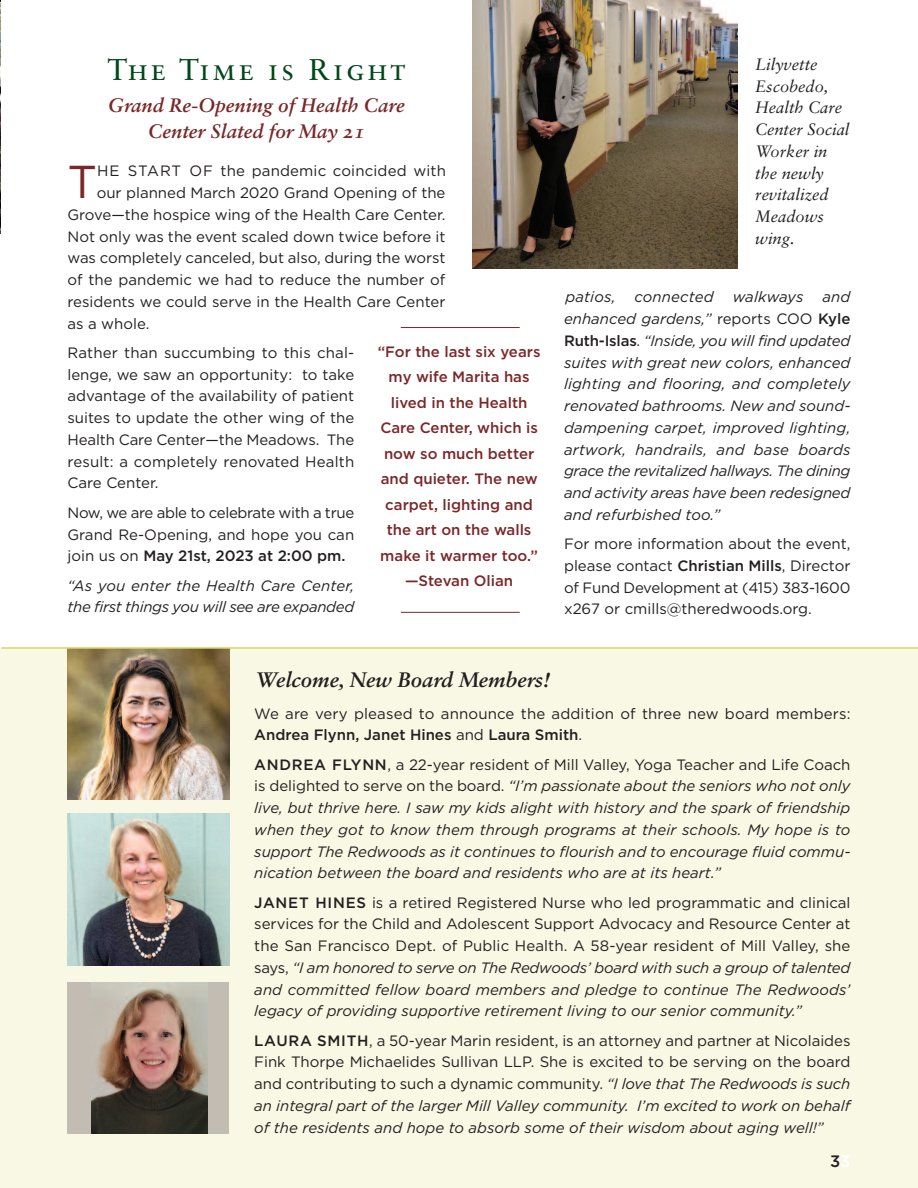
<style>
.page{position:relative;width:918px;height:1188px;background:#fff}
.page>*{position:absolute;margin:0;border:0;box-sizing:border-box;transform-origin:0 0}
.t1{font:46.05px "Gotham";color:#7b2729}
.t2{font:30px "Sabon Roman SC";letter-spacing:.1em;color:#004719}
.t3{font:21px "Sabon Bold Italic Os F";color:#231f20}
.t4{font:19.5px/26px "Sabon Bold Italic Os F";color:#7b2729;text-align:center}
.t5{font:italic 16.5px/21.8px "Sabon";color:#231f20}
.t6{font:500 16.5px "Gotham";color:#231f20}
.t7{font:15px/21.8px "Gotham";color:#231f20;text-align:justify}
.t8{font:italic 15px/21.8px "Gotham";color:#231f20;text-align:justify}
.t9{font:500 15px/25.5px "Gotham";color:#7b2729;text-align:center}
.t10{font:italic 15px/21.8px "Gotham";letter-spacing:-.02em;color:#231f20}
.s1{font-weight:500}
.s2{font-style:normal}
.s3{font-weight:500;font-style:normal}
.s4{font-style:italic}
.s5{color:#fff}
</style>
<div class="page">
<div style="left:0;top:648px;width:918px;height:540px;background:#f8f8e5"></div>
<img style="left:68px;top:649px;width:162px;height:151px">
<img style="left:68px;top:814px;width:162px;height:151px">
<div style="left:68px;top:982px;width:162px;height:152px;background:#c3bcb2"></div>
<img style="left:92px;top:982px;width:116px;height:152px">
<img style="left:0;top:0;width:1px;height:234px">
<hr style="left:1px;top:647px;width:917px;height:2px;background:#d7d75b">
<hr style="left:401px;top:327px;width:119px;height:1px;background:#7b2729">
<hr style="left:401px;top:612px;width:119px;height:1px;background:#7b2729">
<img style="left:472px;top:0;width:266px;height:269px">
<h2 class="t2" style="left:107px;top:57px;width:300px">The Time is Right</h2>
<h3 class="t4" style="left:108px;top:94px;width:298px">Grand Re-Opening of Health Care<br>Center Slated for May 21</h3>
<h1 class="t1" style="left:68px;top:155px;width:31px">T</h1>
<p class="t7" style="left:97px;top:160px;width:350px">HE START OF the pandemic coincided with</p>
<p class="t7" style="left:97px;top:182px;width:350px">our planned March 2020 Grand Opening of the</p>
<p class="t7" style="left:67px;top:204px;width:380px">Grove—the hospice wing of the Health Care Center.</p>
<p class="t7" style="left:67px;top:226px;width:380px">Not only was the event scaled down twice before it</p>
<p class="t7" style="left:67px;top:247px;width:380px">was completely canceled, but also, during the worst</p>
<p class="t7" style="left:67px;top:269px;width:380px">of the pandemic we had to reduce the number of</p>
<p class="t7" style="left:67px;top:291px;width:380px">residents we could serve in the Health Care Center</p>
<p class="t7" style="left:67px;top:313px;width:83px">as a whole.</p>
<p class="t7" style="left:67px;top:342px;width:288px">Rather than succumbing to this chal&shy;lenge, we saw an opportunity: to take advantage of the availability of patient suites to update the other wing of the Health Care Center—the Meadows. The result: a completely renovated Health Care Center.</p>
<p class="t7" style="left:67px;top:502px;width:288px">Now, we are able to celebrate with a true Grand Re-Opening, and hope you can join us on <span class="s1">May 21st, 2023 at 2:00 pm.</span></p>
<p class="t10" style="left:67px;top:576px;width:288px">“As you enter the Health Care Center, the first things you will see are expanded</p>
<p class="t9" style="left:378px;top:340px;width:164px">“For the last six years my wife Marita has lived in the Health<br>Care Center, which is now so much better and quieter. The new carpet, lighting and the art on the walls make it warmer too.” —Stevan Olian</p>
<p class="t5" style="left:755px;top:55px;width:96px">Lilyvette<br>Escobedo,<br>Health Care<br>Center Social<br>Worker in the newly revitalized<br>Meadows wing.</p>
<p class="t8" style="left:564px;top:287px;width:288px;text-indent:258px">and enhanced gardens,” <span class="s2">reports COO</span> <span class="s3">Kyle Ruth-Islas</span><span class="s2">.</span> “Inside, you will find updated suites with great new colors, enhanced lighting and flooring, and completely renovated bathrooms. New and sound&shy;dampening carpet, improved lighting, artwork, handrails, and base boards grace the revitalized hallways. The dining and activity areas have been redesigned and refurbished too.”</p>
<p class="t7" style="left:564px;top:533px;width:288px">For more information about the event, please contact <span class="s1">Christian Mills</span>, Director of Fund Development at (415) 383-1600 x267 or cmills@theredwoods.org.</p>
<p class="t8" style="left:565px;top:287px;width:52px">patios,</p>
<p class="t8" style="left:634px;top:287px;width:81px">connected</p>
<p class="t8" style="left:733px;top:287px;width:72px">walkways</p>
<h3 class="t3" style="left:256px;top:671px;width:295px">Welcome, New Board Members!</h3>
<p class="t7" style="left:254px;top:702px;width:598px">We are very pleased to announce the addition of three new board members:<br><span class="s1">Andrea Flynn, Janet Hines</span> and <span class="s1">Laura Smith</span>.</p>
<p class="t8" style="left:254px;top:755px;width:598px"><span class="s3">ANDREA FLYNN</span><span class="s2">, a 22-year resident of Mill Valley, Yoga Teacher and Life Coach is delighted to serve on the board.</span> “I’m passionate about the seniors who not only live, but thrive here. I saw my kids alight with history and the spark of friendship when they got to know them through programs at their schools. My hope is to support The Redwoods as it continues to flourish and to encourage fluid commu&shy;nication between the board and residents who are at its heart.”</p>
<p class="t7" style="left:254px;top:892px;width:598px"><span class="s1">JANET HINES</span> is a retired Registered Nurse who led programmatic and clinical services for the Child and Adolescent Support Advocacy and Resource Center at the San Francisco Dept. of Public Health. A 58-year resident of Mill Valley, she says, <span class="s4">“I am honored to serve on The Redwoods’ board with such a group of talented and committed fellow board members and pledge to continue The Redwoods’ legacy of providing supportive retirement living to our senior community.”</span></p>
<p class="t7" style="left:254px;top:1030px;width:598px"><span class="s1">LAURA SMITH</span>, a 50-year Marin resident, is an attorney and partner at Nicolaides Fink Thorpe Michaelides Sullivan LLP. She is excited to be serving on the board and contributing to such a dynamic community. <span class="s4">“I love that The Redwoods is such an integral part of the larger Mill Valley community. I’m excited to work on behalf of the residents and hope to absorb some of their wisdom about aging well!”</span></p>
<p class="t6" style="left:830px;top:1156px;width:22px">3<span class="s5">3</span></p>
</div>
